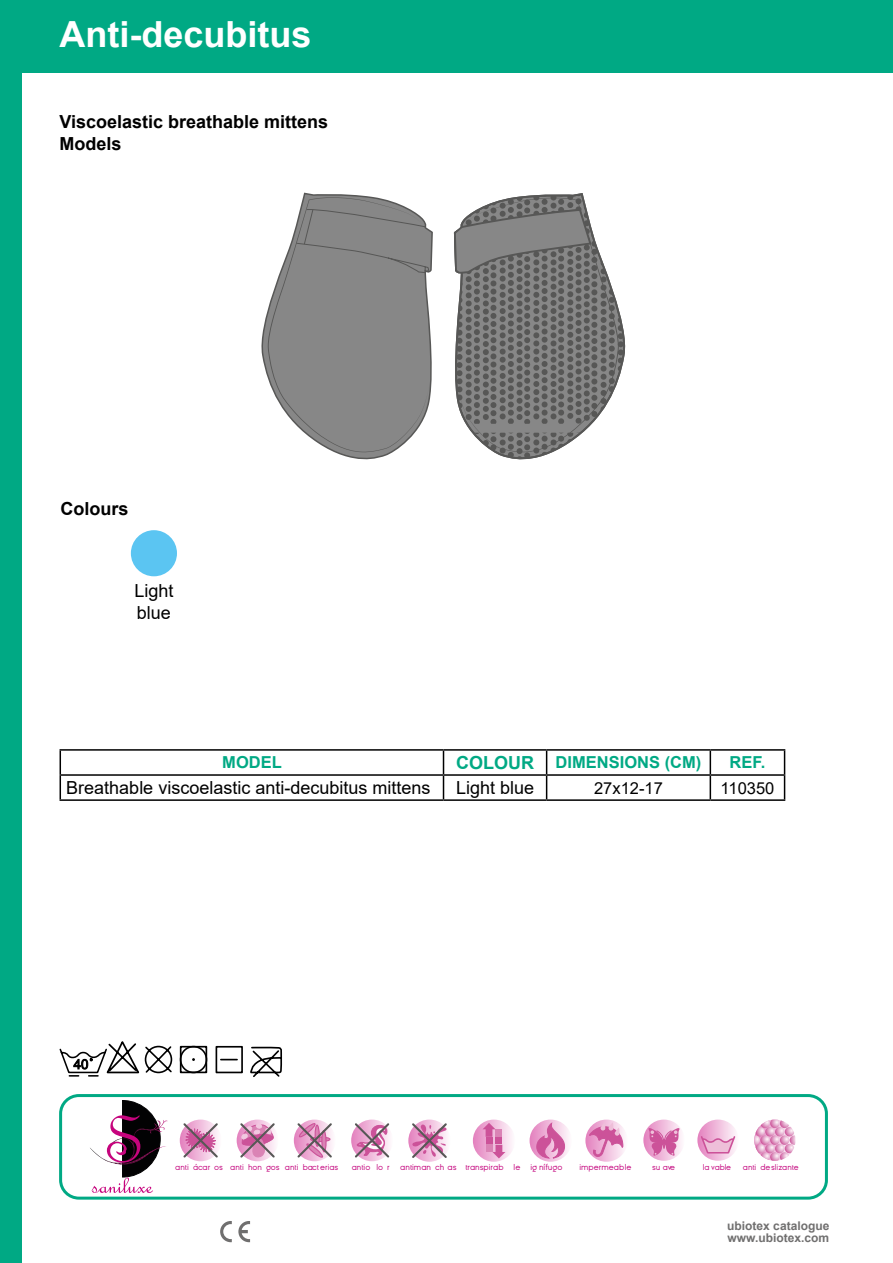
<style>
.page{position:relative;width:893px;height:1263px;background:#fff}
.page>*{position:absolute;margin:0;border:0;box-sizing:border-box;transform-origin:0 0}
.t1{font:700 36px "Arial";color:#fff}
.t2{font:18px/21.6px "Arial";color:#000}
.t3{font:700 18px/21.6px "Arial";color:#000}
.t4{font:700 16.5px "Arial";color:#00a984}
.t5{font:16.5px "Arial";color:#000}
.t6{font:700 12px/12px "Arial";color:#706f6f}
.t7{font:8.25px "Ginora Sans";color:#c4057e}
.t8{font:8.1px "Ginora Sans";color:#c4057e}
.s1{font-size:18px}
</style>
<div class="page">
<div style="left:0;top:0;width:893px;height:72px;background:#00a984"></div>
<svg style="left:220px;top:1221px;width:12px;height:21px"></svg>
<svg style="left:238px;top:1221px;width:12px;height:21px"></svg>
<div style="left:59px;top:1094px;width:769px;height:105px;border:3px solid #00a984;border-radius:18px"></div>
<div style="left:0;top:0;width:21px;height:1263px;background:#00a984"></div>
<hr style="left:60px;top:749px;width:383px;height:2px;background:#000">
<hr style="left:443px;top:749px;width:104px;height:2px;background:#000">
<hr style="left:547px;top:749px;width:163px;height:2px;background:#000">
<hr style="left:710px;top:749px;width:75px;height:2px;background:#000">
<hr style="left:60px;top:774px;width:383px;height:2px;background:#000">
<svg style="left:60px;top:751px;width:1px;height:48px"></svg>
<hr style="left:443px;top:774px;width:104px;height:2px;background:#000">
<svg style="left:443px;top:751px;width:1px;height:48px"></svg>
<hr style="left:547px;top:774px;width:163px;height:2px;background:#000">
<svg style="left:546px;top:751px;width:1px;height:48px"></svg>
<hr style="left:710px;top:774px;width:75px;height:2px;background:#000">
<svg style="left:710px;top:751px;width:1px;height:48px"></svg>
<svg style="left:784px;top:751px;width:1px;height:48px"></svg>
<hr style="left:60px;top:799px;width:383px;height:2px;background:#000">
<hr style="left:443px;top:799px;width:104px;height:2px;background:#000">
<hr style="left:547px;top:799px;width:163px;height:2px;background:#000">
<hr style="left:710px;top:799px;width:75px;height:2px;background:#000">
<svg style="left:179px;top:1119px;width:40px;height:41px"></svg>
<svg style="left:237px;top:1119px;width:41px;height:42px"></svg>
<svg style="left:240px;top:1123px;width:35px;height:35px"></svg>
<svg style="left:294px;top:1119px;width:42px;height:42px"></svg>
<svg style="left:297px;top:1121px;width:35px;height:38px"></svg>
<svg style="left:351px;top:1119px;width:42px;height:42px"></svg>
<svg style="left:355px;top:1123px;width:34px;height:34px"></svg>
<svg style="left:408px;top:1119px;width:42px;height:43px"></svg>
<svg style="left:411px;top:1123px;width:36px;height:35px"></svg>
<svg style="left:473px;top:1119px;width:42px;height:43px"></svg>
<svg style="left:492px;top:1145px;width:13px;height:13px"></svg>
<div style="left:495px;top:1129px;width:7px;height:8px;background:#da83b5"></div>
<div style="left:495px;top:1137px;width:7px;height:7px;background:#cc5299"></div>
<div style="left:486px;top:1145px;width:6px;height:7px;background:#da83b5"></div>
<svg style="left:482px;top:1123px;width:13px;height:14px"></svg>
<div style="left:486px;top:1137px;width:6px;height:7px;background:#cc5299"></div>
<svg style="left:530px;top:1119px;width:42px;height:43px"></svg>
<svg style="left:536px;top:1123px;width:29px;height:35px"></svg>
<svg style="left:585px;top:1119px;width:43px;height:43px"></svg>
<svg style="left:589px;top:1122px;width:34px;height:35px"></svg>
<svg style="left:643px;top:1119px;width:42px;height:42px"></svg>
<svg style="left:648px;top:1128px;width:32px;height:28px"></svg>
<svg style="left:697px;top:1119px;width:42px;height:42px"></svg>
<svg style="left:701px;top:1136px;width:34px;height:17px"></svg>
<svg style="left:754px;top:1119px;width:41px;height:42px"></svg>
<svg style="left:90px;top:1100px;width:78px;height:93px"></svg>
<svg style="left:453px;top:194px;width:171px;height:266px"></svg>
<svg style="left:261px;top:192px;width:172px;height:268px"></svg>
<svg style="left:268px;top:197px;width:163px;height:255px;background:#949494"></svg>
<div style="left:131px;top:530px;width:46px;height:46px;background:#5bc5f2;border-radius:50%"></div>
<svg style="left:59px;top:1041px;width:114px;height:36px"></svg>
<svg style="left:179px;top:1045px;width:103px;height:32px"></svg>
<h1 class="t1" style="left:60px;top:9px;width:254px">Anti-decubitus</h1>
<h2 class="t3" style="left:60px;top:111px;width:270px">Viscoelastic breathable mittens<br>Models</h2>
<h2 class="t3" style="left:61px;top:498px;width:70px">Colours</h2>
<h2 class="t2" style="left:134px;top:580px;width:41px">Light blue</h2>
<h3 class="t4" style="left:222px;top:751px;width:61px">MODEL</h3>
<h3 class="t4" style="left:456px;top:751px;width:247px"><span class="s1">COLOUR</span> DIMENSIONS (CM)</h3>
<h3 class="t4" style="left:730px;top:751px;width:37px">REF.</h3>
<h2 class="t2" style="left:66px;top:777px;width:366px">Breathable viscoelastic anti-decubitus mittens</h2>
<h2 class="t2" style="left:456px;top:777px;width:80px">Light blue</h2>
<h3 class="t5" style="left:594px;top:776px;width:70px">27x12-17</h3>
<h3 class="t5" style="left:720px;top:776px;width:55px">110350</h3>
<p class="t7" style="left:175px;top:1162px;width:165px">anti ácar os anti hon gos anti bacterias</p>
<p class="t7" style="left:352px;top:1162px;width:40px">antio lo r</p>
<p class="t7" style="left:400px;top:1162px;width:164px">antiman ch as transpirab le ig nífugo</p>
<p class="t7" style="left:579px;top:1162px;width:54px">impermeable</p>
<p class="t8" style="left:652px;top:1163px;width:25px">su ave</p>
<p class="t8" style="left:703px;top:1163px;width:30px">la vable</p>
<p class="t8" style="left:743px;top:1163px;width:57px">anti deslizante</p>
<h3 class="t6" style="left:727px;top:1220px;width:104px">ubiotex catalogue www.ubiotex.com</h3>
</div>
